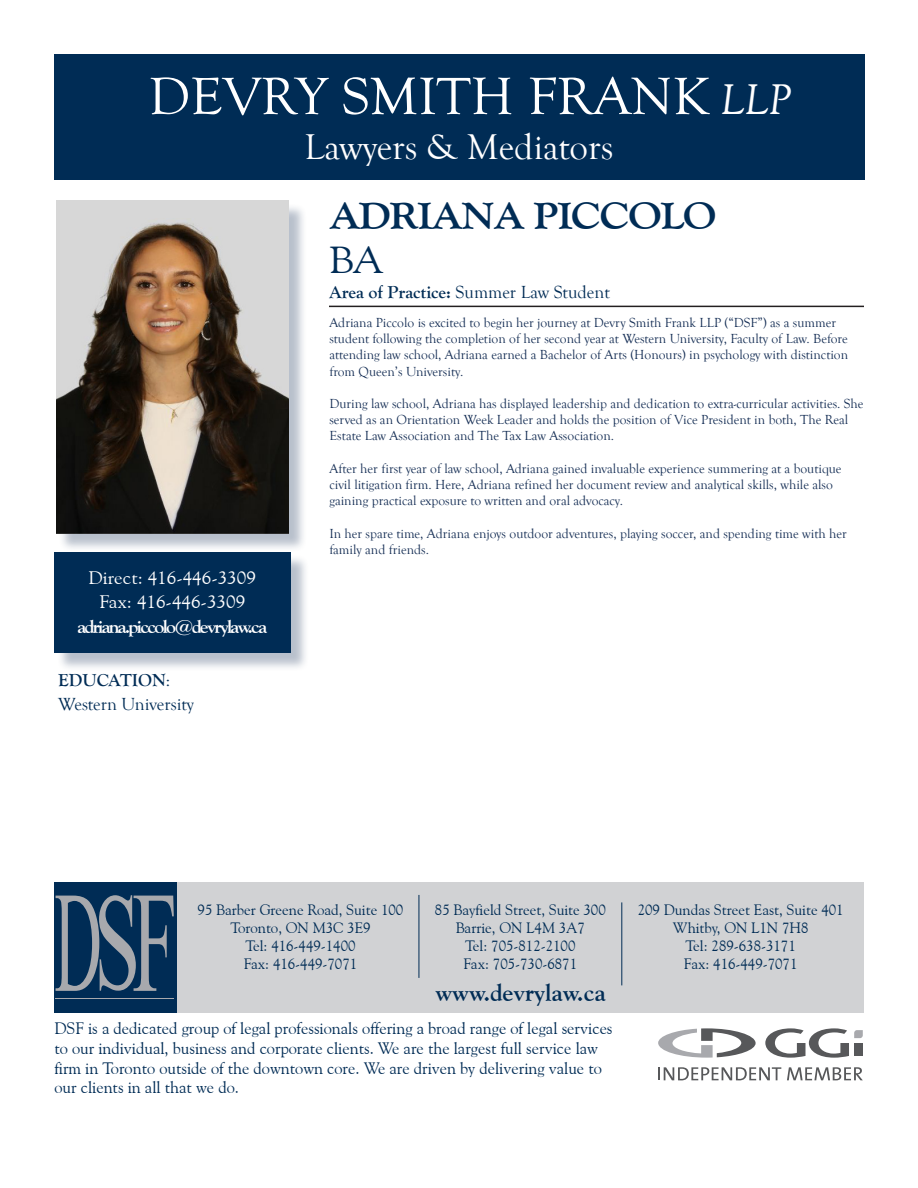
<style>
.page{position:relative;width:918px;height:1188px;background:#fff}
.page>*{position:absolute;margin:0;border:0;box-sizing:border-box;transform-origin:0 0}
.t1{font:54px "Goudy Old Style T";color:#fff;scale:1.04 1}
.t2{font:700 37.5px "Goudy Old Style BT";letter-spacing:-.025em;color:#002c55;scale:1.1 1}
.t3{font:37.5px "Goudy Old Style BT";color:#002c55;scale:1.1 1}
.t4{font:36.75px "Goudy Old Style T";color:#fff}
.t5{font:700 24px "Goudy Old Style BT";color:#002c55}
.t6{font:18.15px/24.8px "Goudy Old Style BT";color:#fff;text-align:center;scale:1.07 1}
.t7{font:700 18.15px "Goudy Old Style BT";letter-spacing:-.09em;color:#fff;scale:1.07 1}
.t8{font:18px/24.8px "Goudy Old Style T";color:#002c55}
.t9{font:16.5px/19.8px "Goudy Old Style BT";color:#002c55}
.t10{font:15px/18px "Goudy Old Style BT";color:#002c55;text-align:center}
.t11{font:13.5px/16.2px "Goudy Old Style T";color:#142d54}
.s1{font-style:italic;font-size:44.1px}
.s2{font-weight:700}
</style>
<div class="page">
<div style="left:54px;top:54px;width:810px;height:125px;background:#002c55"></div>
<div style="left:56px;top:555px;width:253px;height:117px;background:#142d54;opacity:.3"></div>
<div style="left:54px;top:553px;width:237px;height:100px;background:#002c55"></div>
<svg style="left:765px;top:1028px;width:98px;height:30px"></svg>
<svg style="left:658px;top:1028px;width:98px;height:30px"></svg>
<svg style="left:658px;top:1067px;width:123px;height:13px"></svg>
<svg style="left:787px;top:1067px;width:76px;height:13px"></svg>
<div style="left:177px;top:882px;width:687px;height:131px;background:#d1d2d4"></div>
<div style="left:54px;top:882px;width:122px;height:131px;background:#002c55"></div>
<svg style="left:56px;top:895px;width:118px;height:96px"></svg>
<hr style="left:56px;top:998px;width:118px;height:1px;background:#a8a9ad">
<hr style="left:419px;top:895px;width:1px;height:83px;background:#002c55">
<hr style="left:621px;top:902px;width:1px;height:83px;background:#002c55">
<div style="left:58px;top:203px;width:249px;height:350px;background:#142d54;opacity:.3"></div>
<img style="left:56px;top:201px;width:232px;height:333px">
<hr style="left:329px;top:306px;width:535px;height:1px;background:#231f20">
<h1 class="t1" style="left:148px;top:75px;width:619px">DEVRY SMITH FRANK <span class="s1">LLP</span></h1>
<h3 class="t4" style="left:304px;top:132px;width:311px">Lawyers &amp; Mediators</h3>
<h2 class="t2" style="left:329px;top:201px;width:354px">ADRIANA PICCOLO</h2>
<h2 class="t3" style="left:329px;top:245px;width:51px">BA</h2>
<h3 class="t6" style="left:89px;top:566px;width:158px">Direct: 416-446-3309<br>Fax: 416-446-3309</h3>
<h3 class="t7" style="left:77px;top:620px;width:179px">adriana.piccolo@devrylaw.ca</h3>
<h3 class="t8" style="left:58px;top:669px;width:137px"><span class="s2">EDUCATION</span>:<br>Western University</h3>
<h3 class="t8" style="left:329px;top:280px;width:282px"><span class="s2">Area of Practice:</span> Summer Law Student</h3>
<p class="t11" style="left:329px;top:315px;width:520px">Adriana Piccolo is excited to begin her journey at Devry Smith Frank LLP (“DSF”) as a summer student following the completion of her second year at Western University, Faculty of Law. Before attending law school, Adriana earned a Bachelor of Arts (Honours) in psychology with distinction from Queen’s University.</p>
<p class="t11" style="left:329px;top:396px;width:536px">During law school, Adriana has displayed leadership and dedication to extra-curricular activities. She served as an Orientation Week Leader and holds the position of Vice President in both, The Real<br>Estate Law Association and The Tax Law Association.</p>
<p class="t11" style="left:329px;top:461px;width:514px">After her first year of law school, Adriana gained invaluable experience summering at a boutique civil litigation firm. Here, Adriana refined her document review and analytical skills, while also gaining practical exposure to written and oral advocacy.</p>
<p class="t11" style="left:329px;top:526px;width:519px">In her spare time, Adriana enjoys outdoor adventures, playing soccer, and spending time with her family and friends.</p>
<p class="t10" style="left:198px;top:902px;width:207px">95 Barber Greene Road, Suite 100<br>Toronto, ON M3C 3E9<br>Tel: 416-449-1400<br>Fax: 416-449-7071</p>
<p class="t10" style="left:638px;top:902px;width:207px">209 Dundas Street East, Suite 401<br>Whitby, ON L1N 7H8<br>Tel: 289-638-3171<br>Fax: 416-449-7071</p>
<p class="t10" style="left:435px;top:902px;width:172px">85 Bayfield Street, Suite 300<br>Barrie, ON L4M 3A7<br>Tel: 705-812-2100<br>Fax: 705-730-6871</p>
<h3 class="t5" style="left:435px;top:983px;width:172px">www.devrylaw.ca</h3>
<p class="t9" style="left:54px;top:1020px;width:560px">DSF is a dedicated group of legal professionals offering a broad range of legal services to our individual, business and corporate clients. We are the largest full service law firm in Toronto outside of the downtown core. We are driven by delivering value to our clients in all that we do.</p>
</div>
